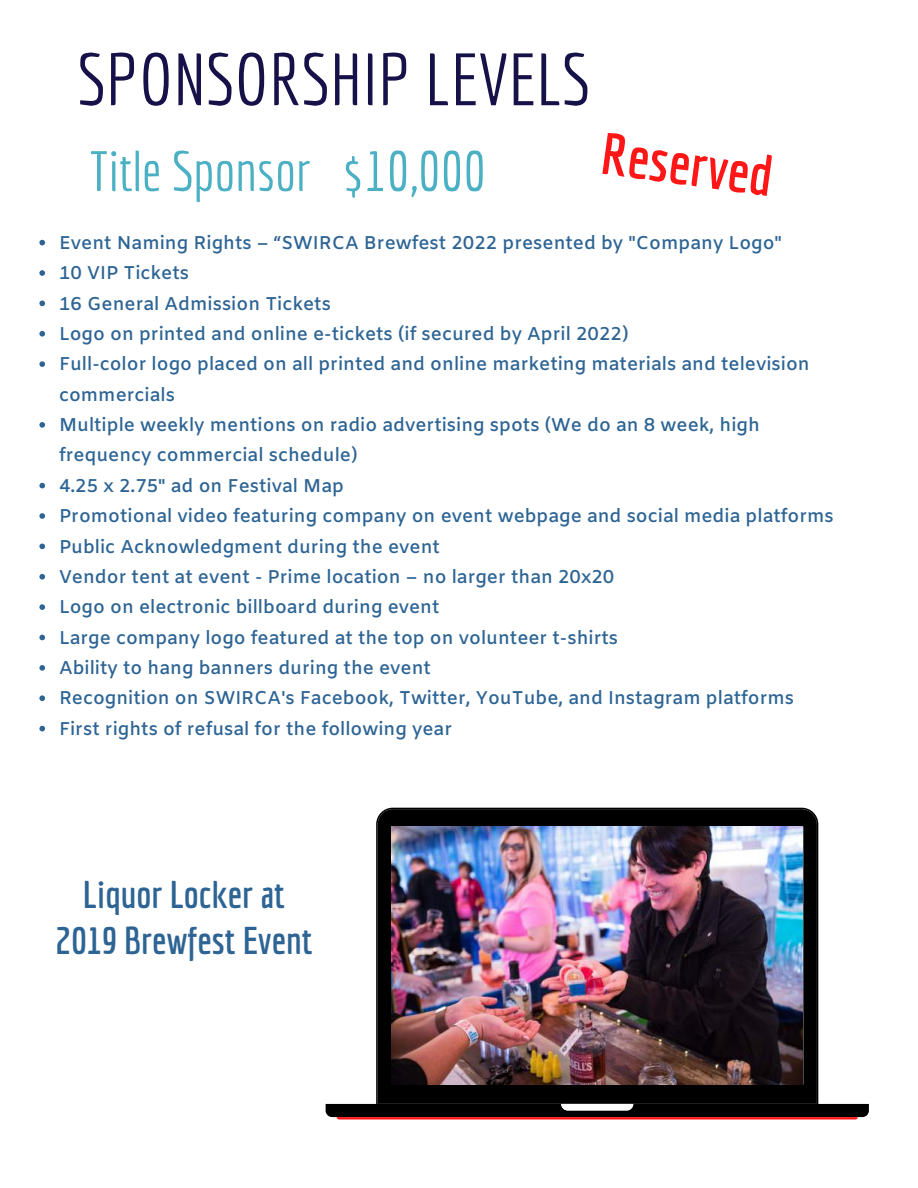
<style>
.page{position:relative;width:918px;height:1188px;background:#fff}
.page>*{position:absolute;margin:0;border:0;box-sizing:border-box;transform-origin:0 0}
.t1{font:72px "Economica";color:#161148}
.t2{font:700 57.15px "Economica";color:#ff1616}
.t3{font:55.35px "Economica";color:#4bb0c3}
.t4{font:700 37.8px/46.2px "Economica";color:#2d6494;text-align:center}
.t5{font:600 18.6px/30.3px "Amiko";color:#2d6494}
</style>
<div class="page">
<svg style="left:39px;top:240px;width:6px;height:5px"></svg>
<svg style="left:39px;top:270px;width:6px;height:6px"></svg>
<svg style="left:39px;top:301px;width:6px;height:5px"></svg>
<svg style="left:39px;top:331px;width:6px;height:6px"></svg>
<svg style="left:39px;top:361px;width:6px;height:6px"></svg>
<svg style="left:39px;top:422px;width:6px;height:6px"></svg>
<svg style="left:39px;top:483px;width:6px;height:5px"></svg>
<svg style="left:39px;top:513px;width:6px;height:6px"></svg>
<svg style="left:39px;top:544px;width:6px;height:5px"></svg>
<svg style="left:39px;top:574px;width:6px;height:6px"></svg>
<svg style="left:39px;top:604px;width:6px;height:6px"></svg>
<svg style="left:39px;top:635px;width:6px;height:5px"></svg>
<svg style="left:39px;top:665px;width:6px;height:6px"></svg>
<svg style="left:39px;top:695px;width:6px;height:6px"></svg>
<svg style="left:39px;top:726px;width:6px;height:5px"></svg>
<svg style="left:326px;top:808px;width:543px;height:309px"></svg>
<svg style="left:561px;top:1104px;width:72px;height:7px"></svg>
<svg style="left:337px;top:1117px;width:521px;height:3px;background:#fe4242"></svg>
<img style="left:391px;top:827px;width:412px;height:257px">
<h1 class="t1" style="left:78px;top:37px;width:514px">SPONSORSHIP LEVELS</h1>
<h3 class="t3" style="left:90px;top:138px;width:398px">Title Sponsor $10,000</h3>
<h2 class="t2" style="left:607px;top:119px;width:174px;rotate:8deg">Reserved</h2>
<p class="t5" style="left:59px;top:229px;width:776px">Event Naming Rights – “SWIRCA Brewfest 2022 presented by "Company Logo"<br>10 VIP Tickets<br>16 General Admission Tickets<br>Logo on printed and online e-tickets (if secured by April 2022)<br>Full-color logo placed on all printed and online marketing materials and television commercials<br>Multiple weekly mentions on radio advertising spots (We do an 8 week, high frequency commercial schedule)<br>4.25 x 2.75" ad on Festival Map<br>Promotional video featuring company on event webpage and social media platforms Public Acknowledgment during the event<br>Vendor tent at event - Prime location – no larger than 20x20<br>Logo on electronic billboard during event<br>Large company logo featured at the top on volunteer t-shirts<br>Ability to hang banners during the event<br>Recognition on SWIRCA's Facebook, Twitter, YouTube, and Instagram platforms First rights of refusal for the following year</p>
<h3 class="t4" style="left:55px;top:871px;width:259px">Liquor Locker at<br>2019 Brewfest Event</h3>
</div>
